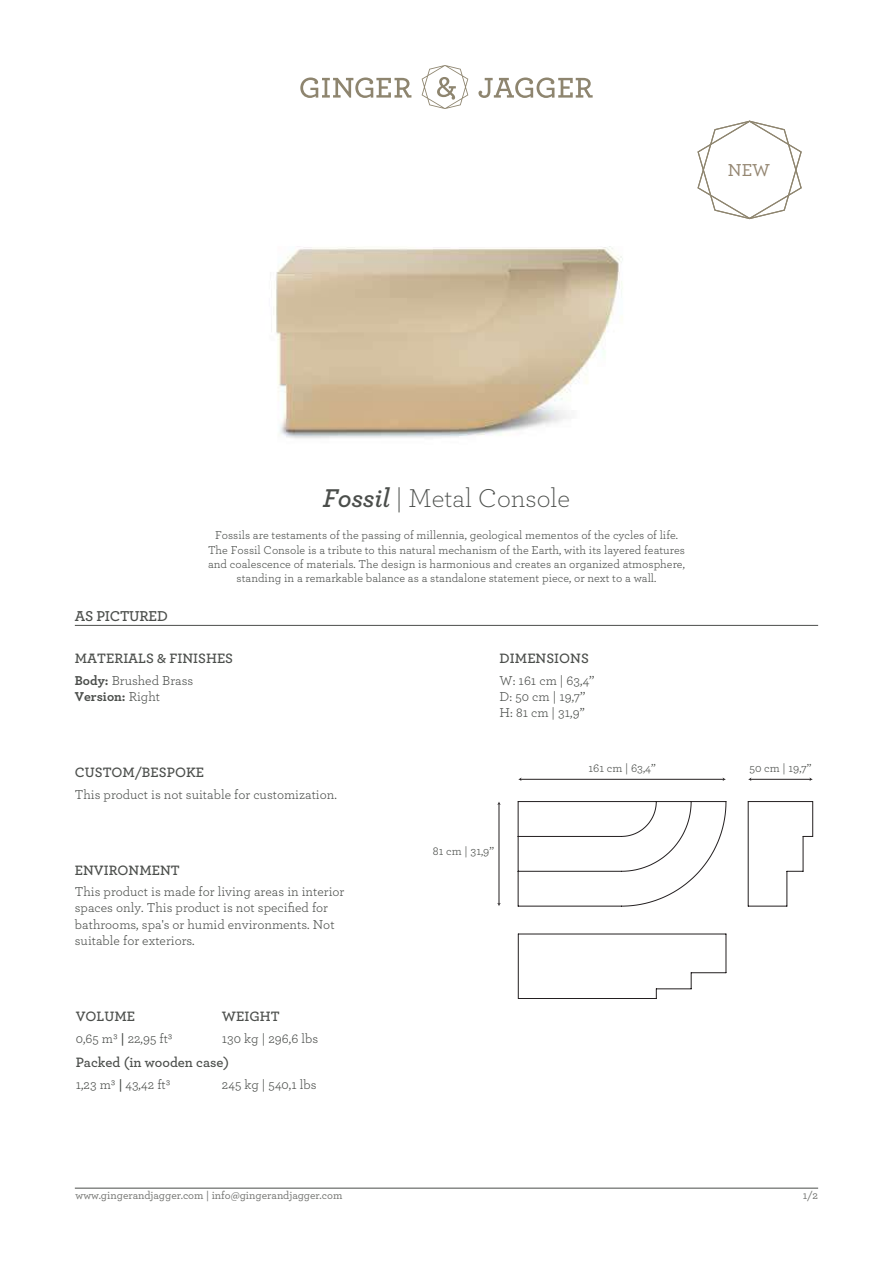
<style>
.page{position:relative;width:893px;height:1263px;background:#fff}
.page>*{position:absolute;margin:0;border:0;box-sizing:border-box;transform-origin:0 0}
.t1{font:300 27px "Archer";color:#4b4e4b}
.t2{font:500 18.15px "Archer";color:#948671}
.t3{font:600 15px "Archer";letter-spacing:-.015em;color:#4b4e4b}
.t4{font:600 14.25px "Archer";color:#4b4e4b}
.t5{font:13.5px/16.2px "Archer";color:#4b4e4b}
.t6{font:12px/14.4px "Archer";color:#4b4e4b;text-align:center}
.t7{font:500 11.25px "Archer";color:#737471}
.s1{font-weight:600;font-style:italic}
.s2{font-weight:700}
.s3{font-weight:600}
</style>
<div class="page">
<img style="left:271px;top:246px;width:352px;height:193px">
<svg style="left:478px;top:78px;width:115px;height:20px"></svg>
<svg style="left:300px;top:77px;width:111px;height:21px"></svg>
<svg style="left:422px;top:65px;width:46px;height:44px"></svg>
<hr style="left:75px;top:1188px;width:743px;height:1px;background:#4b4e4b">
<svg style="left:697px;top:120px;width:105px;height:100px"></svg>
<hr style="left:499px;top:804px;width:1px;height:100px;background:#231f20">
<hr style="left:521px;top:779px;width:203px;height:1px;background:#231f20">
<hr style="left:750px;top:779px;width:60px;height:1px;background:#231f20">
<svg style="left:518px;top:801px;width:208px;height:105px"></svg>
<hr style="left:726px;top:934px;width:1px;height:39px;background:#231f20">
<hr style="left:691px;top:972px;width:35px;height:1px;background:#231f20">
<svg style="left:691px;top:973px;width:1px;height:16px"></svg>
<hr style="left:656px;top:988px;width:35px;height:1px;background:#231f20">
<hr style="left:518px;top:998px;width:138px;height:1px;background:#231f20">
<hr style="left:518px;top:934px;width:208px;height:1px;background:#231f20">
<hr style="left:518px;top:934px;width:1px;height:64px;background:#231f20">
<hr style="left:748px;top:801px;width:65px;height:1px;background:#231f20">
<hr style="left:812px;top:801px;width:1px;height:35px;background:#231f20">
<hr style="left:803px;top:836px;width:1px;height:35px;background:#231f20">
<svg style="left:788px;top:871px;width:15px;height:1px"></svg>
<hr style="left:787px;top:871px;width:1px;height:35px;background:#231f20">
<hr style="left:748px;top:906px;width:39px;height:1px;background:#231f20">
<hr style="left:748px;top:801px;width:1px;height:105px;background:#231f20">
<hr style="left:75px;top:625px;width:743px;height:1px;background:#4b4e4b">
<h2 class="t2" style="left:728px;top:157px;width:44px">NEW</h2>
<h1 class="t1" style="left:323px;top:480px;width:249px"><span class="s1">Fossil</span> | Metal Console</h1>
<p class="t6" style="left:208px;top:527px;width:478px">Fossils are testaments of the passing of millennia, geological mementos of the cycles of life.<br>The Fossil Console is a tribute to this natural mechanism of the Earth, with its layered features and coalescence of materials. The design is harmonious and creates an organized atmosphere, standing in a remarkable balance as a standalone statement piece, or next to a wall.</p>
<p class="t3" style="left:75px;top:605px;width:95px">AS PICTURED</p>
<p class="t4" style="left:75px;top:648px;width:160px">MATERIALS &amp; FINISHES</p>
<p class="t5" style="left:75px;top:671px;width:120px"><span class="s2">Body:</span> Brushed Brass<br><span class="s2">Version:</span> Right</p>
<p class="t4" style="left:500px;top:648px;width:91px">DIMENSIONS</p>
<p class="t5" style="left:500px;top:671px;width:96px">W: 161 cm | 63,4’’<br>D: 50 cm | 19,7’’<br>H: 81 cm | 31,9’’</p>
<p class="t4" style="left:75px;top:761px;width:131px">CUSTOM/BESPOKE</p>
<p class="t5" style="left:75px;top:785px;width:263px">This product is not suitable for customization.</p>
<p class="t4" style="left:75px;top:859px;width:106px">ENVIRONMENT</p>
<p class="t5" style="left:75px;top:883px;width:271px">This product is made for living areas in interior spaces only. This product is not specified for bathrooms, spa's or humid environments. Not suitable for exteriors.</p>
<p class="t4" style="left:76px;top:1005px;width:61px">VOLUME</p>
<p class="t5" style="left:76px;top:1029px;width:99px">0,65 m3 <span class="s3">|</span> 22,95 ft3</p>
<p class="t4" style="left:76px;top:1052px;width:155px">Packed (in wooden case)</p>
<p class="t5" style="left:76px;top:1075px;width:96px">1,23 m3 <span class="s3">|</span> 43,42 ft3</p>
<p class="t4" style="left:222px;top:1005px;width:59px">WEIGHT</p>
<p class="t5" style="left:222px;top:1029px;width:98px">130 kg | 296,6 lbs</p>
<p class="t5" style="left:222px;top:1075px;width:96px">245 kg | 540,1 lbs</p>
<p class="t6" style="left:433px;top:843px;width:63px">81 cm | 31,9’’</p>
<p class="t6" style="left:588px;top:760px;width:69px">161 cm | 63,4’’</p>
<p class="t6" style="left:749px;top:760px;width:64px">50 cm | 19,7’’</p>
<p class="t7" style="left:76px;top:1187px;width:268px">www.gingerandjagger.com | info@gingerandjagger.com</p>
<p class="t7" style="left:803px;top:1187px;width:17px">1/2</p>
</div>
